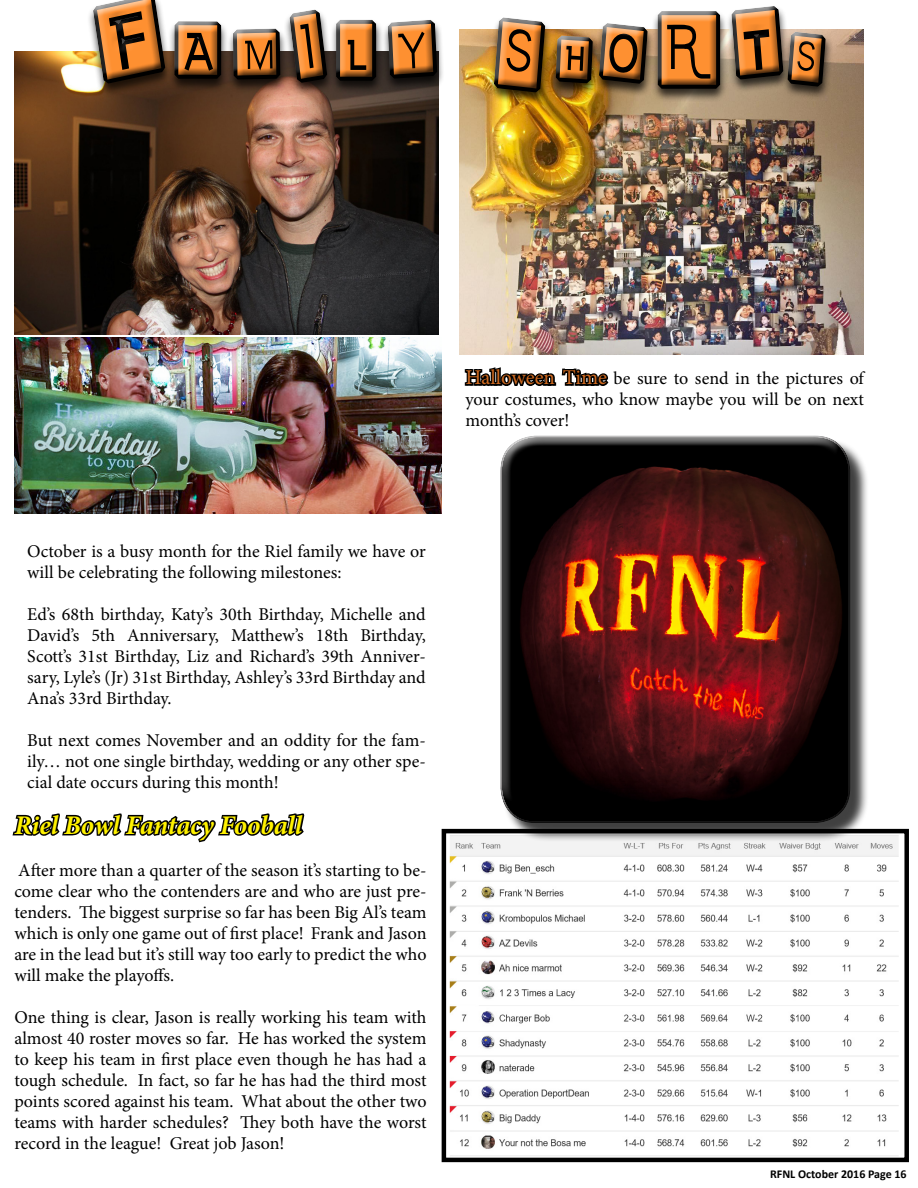
<style>
.page{position:relative;width:918px;height:1188px;background:#fff}
.page>*{position:absolute;margin:0;border:0;box-sizing:border-box;transform-origin:0 0}
.t1{font:92.25px "Earwig Factory";letter-spacing:.145em;color:#fe9031;scale:.84 1}
.t2{font:italic 700 27px "Minion Pro";letter-spacing:-.005em;color:#fff200}
.t3{font:18px/21px "Minion Pro";letter-spacing:-.005em;color:#000;text-align:justify}
.t4{font:700 12px "Calibri";color:#000}
.s1{font-size:131.7px}
.s2{font-size:21px;color:#cf691f}
</style>
<div class="page">
<img style="left:459px;top:29px;width:405px;height:325px">
<img style="left:14px;top:52px;width:425px;height:283px">
<svg style="left:12px;top:813px;width:293px;height:30px"></svg>
<div style="left:87px;top:0;width:747px;height:106px;background:#000;opacity:.75"></div>
<div style="left:95px;top:0;width:742px;height:103px;background:#000;opacity:.75"></div>
<img style="left:449px;top:835px;width:450px;height:321px">
<div style="left:442px;top:829px;width:467px;height:333px;border:4px solid #000"></div>
<img style="left:14px;top:338px;width:428px;height:175px">
<div style="left:503px;top:438px;width:366px;height:404px;background:#000;opacity:.75"></div>
<div style="left:489px;top:425px;width:364px;height:388px;background:#fff;opacity:.75"></div>
<div style="left:497px;top:445px;width:364px;height:381px;background:#000;opacity:.75"></div>
<svg style="left:464px;top:367px;width:145px;height:19px"></svg>
<h1 class="t1" style="left:94px;top:-4px;width:869px"><span class="s1">F</span>amily <span class="s1">S</span>horts</h1>
<p class="t3" style="left:465px;top:368px;width:400px"><span class="s2">Halloween Time</span> be sure to send in the pictures of your costumes, who know maybe you will be on next month’s cover!</p>
<p class="t3" style="left:27px;top:541px;width:400px">October is a busy month for the Riel family we have or will be celebrating the following milestones:</p>
<p class="t3" style="left:27px;top:604px;width:400px">Ed’s 68th birthday, Katy’s 30th Birthday, Michelle and David’s 5th Anniversary, Matthew’s 18th Birthday, Scott’s 31st Birthday, Liz and Richard’s 39th Anniver&shy;sary, Lyle’s (Jr) 31st Birthday, Ashley’s 33rd Birthday and Ana’s 33rd Birthday.</p>
<p class="t3" style="left:27px;top:730px;width:400px">But next comes November and an oddity for the fam&shy;ily… not one single birthday, wedding or any other spe&shy;cial date occurs during this month!</p>
<h2 class="t2" style="left:14px;top:806px;width:290px">Riel Bowl Fantacy Fooball</h2>
<p class="t3" style="left:14px;top:860px;width:414px">After more than a quarter of the season it’s starting to be&shy;come clear who the contenders are and who are just pre&shy;tenders. The biggest surprise so far has been Big Al’s team which is only one game out of first place! Frank and Jason are in the lead but it’s still way too early to predict the who will make the playoffs.</p>
<p class="t3" style="left:14px;top:1007px;width:414px">One thing is clear, Jason is really working his team with almost 40 roster moves so far. He has worked the system to keep his team in first place even though he has had a tough schedule. In fact, so far he has had the third most points scored against his team. What about the other two teams with harder schedules? They both have the worst record in the league! Great job Jason!</p>
<p class="t4" style="left:770px;top:1166px;width:138px">RFNL October 2016 Page 16</p>
</div>
